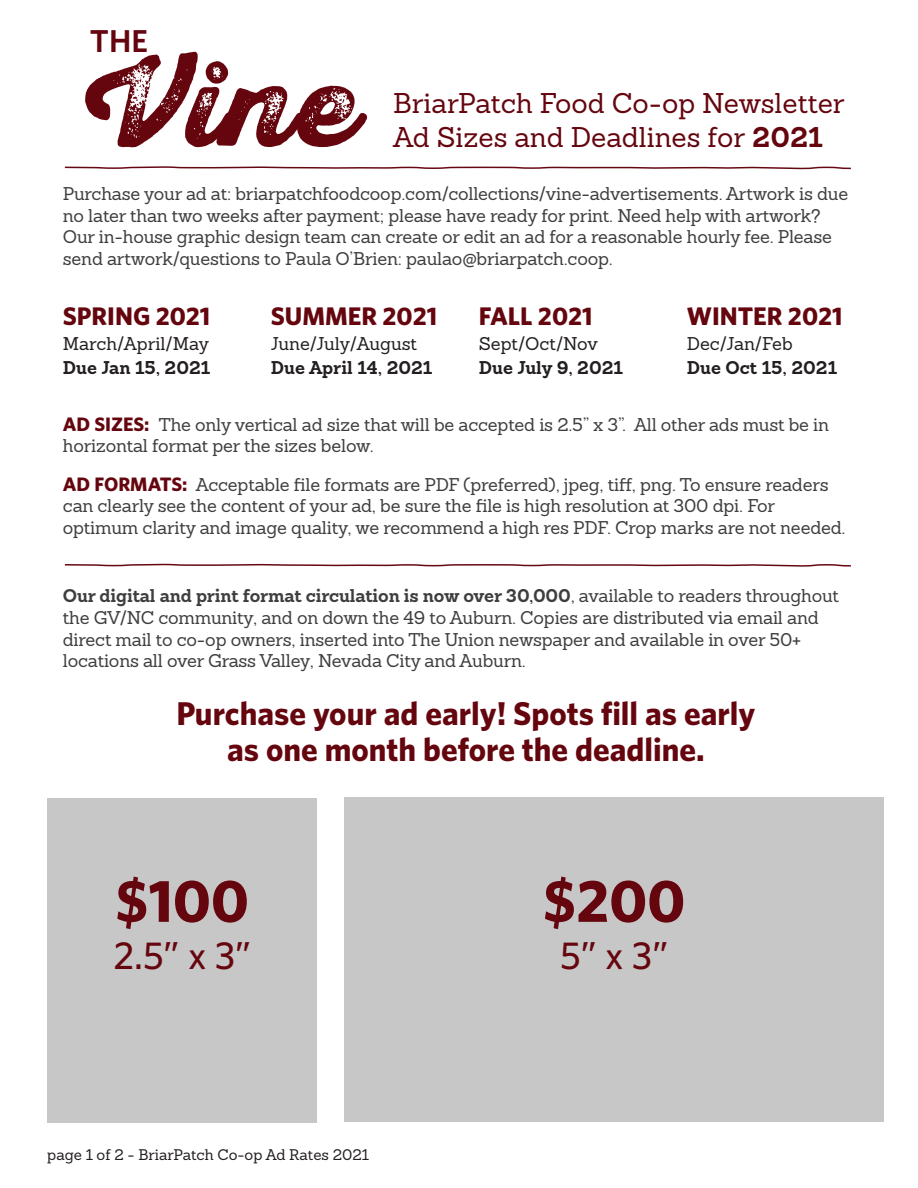
<style>
.page{position:relative;width:918px;height:1188px;background:#fff}
.page>*{position:absolute;margin:0;border:0;box-sizing:border-box;transform-origin:0 0}
.t1{font:111.9px "Thirsty Rough Blk Thr";color:#65060f}
.t2{font:700 60px "Whitney";color:#65060f}
.t3{font:500 39px "Whitney";color:#65060f}
.t4{font:700 33px/36px "Whitney";color:#65060f;text-align:center}
.t5{font:600 31.65px "Whitney";color:#65060f}
.t6{font:27.9px/33.5px "Sanchez";color:#65060f}
.t7{font:700 25.5px "Whitney";color:#65060f}
.t8{font:18px/21.6px "Sanchez";letter-spacing:-.01em;color:#3e3e3f}
.t9{font:18px "Sanchez";color:#231f20}
.t10{font:700 18px "Sanchez";color:#231f20}
.t11{font:15px "Sanchez";color:#231f20}
.s1{font-weight:700}
.s2{font-family:"Whitney";font-weight:700;font-size:19.5px;color:#65060f}
</style>
<div class="page">
<div style="left:47px;top:798px;width:270px;height:324px;background:#c8c7c7"></div>
<div style="left:344px;top:798px;width:540px;height:324px;background:#c8c7c7"></div>
<svg style="left:64px;top:166px;width:787px;height:4px"></svg>
<svg style="left:64px;top:563px;width:787px;height:4px"></svg>
<p class="t5" style="left:90px;top:20px;width:60px">THE</p>
<p class="t1" style="left:85px;top:19px;width:274px">Vine</p>
<p class="t6" style="left:393px;top:86px;width:453px">BriarPatch Food Co-op Newsletter<br>Ad Sizes and Deadlines for <span class="s1">2021</span></p>
<p class="t8" style="left:63px;top:183px;width:787px">Purchase your ad at: briarpatchfoodcoop.com/collections/vine-advertisements. Artwork is due no later than two weeks after payment; please have ready for print. Need help with artwork?<br>Our in-house graphic design team can create or edit an ad for a reasonable hourly fee. Please send artwork/questions to Paula O’Brien: paulao@briarpatch.coop.</p>
<p class="t7" style="left:63px;top:301px;width:149px">SPRING 2021</p>
<p class="t9" style="left:63px;top:332px;width:148px">March/April/May</p>
<p class="t10" style="left:63px;top:356px;width:149px">Due Jan 15, 2021</p>
<p class="t7" style="left:271px;top:301px;width:168px">SUMMER 2021</p>
<p class="t9" style="left:271px;top:332px;width:148px">June/July/August</p>
<p class="t10" style="left:271px;top:356px;width:163px">Due April 14, 2021</p>
<p class="t7" style="left:479px;top:301px;width:115px">FALL 2021</p>
<p class="t9" style="left:479px;top:332px;width:121px">Sept/Oct/Nov</p>
<p class="t10" style="left:479px;top:356px;width:146px">Due July 9, 2021</p>
<p class="t7" style="left:687px;top:301px;width:157px">WINTER 2021</p>
<p class="t9" style="left:687px;top:332px;width:107px">Dec/Jan/Feb</p>
<p class="t10" style="left:687px;top:356px;width:152px">Due Oct 15, 2021</p>
<p class="t8" style="left:63px;top:413px;width:768px"><span class="s2">AD SIZES:</span> The only vertical ad size that will be accepted is 2.5” x 3”. All other ads must be in horizontal format per the sizes below.</p>
<p class="t8" style="left:63px;top:473px;width:784px"><span class="s2">AD FORMATS:</span> Acceptable file formats are PDF (preferred), jpeg, tiff, png. To ensure readers can clearly see the content of your ad, be sure the file is high resolution at 300 dpi. For optimum clarity and image quality, we recommend a high res PDF. Crop marks are not needed.</p>
<p class="t8" style="left:63px;top:585px;width:778px"><span class="s1">Our digital and print format circulation is now over 30,000</span>, available to readers throughout the GV/NC community, and on down the 49 to Auburn. Copies are distributed via email and direct mail to co-op owners, inserted into The Union newspaper and available in over 50+ locations all over Grass Valley, Nevada City and Auburn.</p>
<p class="t4" style="left:176px;top:694px;width:581px">Purchase your ad early! Spots fill as early as one month before the deadline.</p>
<p class="t2" style="left:116px;top:865px;width:135px">$100</p>
<p class="t3" style="left:113px;top:929px;width:139px">2.5” x 3”</p>
<p class="t11" style="left:47px;top:1146px;width:323px">page 1 of 2 - BriarPatch Co-op Ad Rates 2021</p>
<p class="t2" style="left:543px;top:865px;width:144px">$200</p>
<p class="t3" style="left:560px;top:929px;width:110px">5” x 3”</p>
</div>
